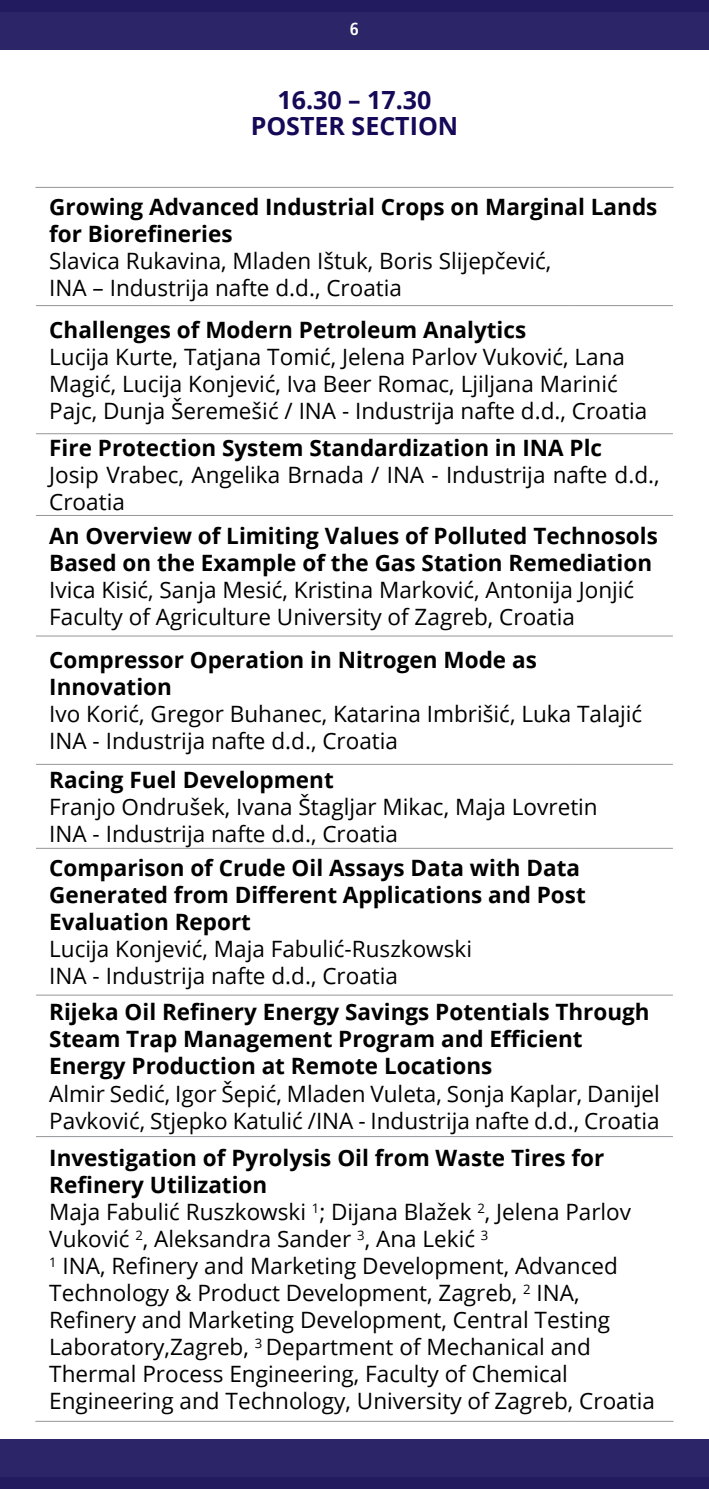
<style>
.page{position:relative;width:709px;height:1489px;background:#fff}
.page>*{position:absolute;margin:0;border:0;box-sizing:border-box;transform-origin:0 0}
.t1{font:700 25px/25.5px "Open Sans";color:#150958;text-align:center}
.t2{font:22.5px/27px "Open Sans";color:#000}
.t3{font:700 22.5px/27px "Open Sans";color:#000}
.t4{font:700 condensed 17.5px "Frutiger LT Std";color:#fff}
.s1{font-weight:700}
</style>
<div class="page">
<div style="left:0;top:12px;width:709px;height:38px;background:#2c2567"></div>
<div style="left:0;top:0;width:709px;height:12px;background:#221b60"></div>
<div style="left:0;top:1439px;width:709px;height:37px;background:#2c2567"></div>
<div style="left:0;top:1476px;width:709px;height:12px;background:#221b60"></div>
<hr style="left:35px;top:187px;width:535px;height:1px;background:#939598">
<hr style="left:570px;top:187px;width:103px;height:1px;background:#939598">
<hr style="left:36px;top:305px;width:534px;height:1px;background:#939598">
<hr style="left:570px;top:305px;width:103px;height:1px;background:#939598">
<hr style="left:36px;top:433px;width:534px;height:1px;background:#939598">
<hr style="left:570px;top:433px;width:103px;height:1px;background:#939598">
<hr style="left:36px;top:515px;width:534px;height:1px;background:#939598">
<hr style="left:570px;top:515px;width:103px;height:1px;background:#939598">
<hr style="left:36px;top:635px;width:534px;height:1px;background:#939598">
<hr style="left:570px;top:635px;width:103px;height:1px;background:#939598">
<hr style="left:36px;top:764px;width:534px;height:1px;background:#939598">
<hr style="left:570px;top:764px;width:103px;height:1px;background:#939598">
<hr style="left:36px;top:847px;width:534px;height:1px;background:#939598">
<hr style="left:570px;top:847px;width:103px;height:1px;background:#939598">
<hr style="left:36px;top:994px;width:534px;height:1px;background:#939598">
<hr style="left:570px;top:994px;width:103px;height:1px;background:#939598">
<hr style="left:36px;top:1136px;width:534px;height:1px;background:#939598">
<hr style="left:570px;top:1136px;width:103px;height:1px;background:#939598">
<hr style="left:35px;top:1420px;width:535px;height:1px;background:#939598">
<hr style="left:570px;top:1420px;width:103px;height:1px;background:#939598">
<p class="t4" style="left:350px;top:19px;width:11px">6</p>
<p class="t1" style="left:251px;top:87px;width:209px">16.30 – 17.30<br>POSTER SECTION</p>
<p class="t3" style="left:49px;top:192px;width:609px">Growing Advanced Industrial Crops on Marginal Lands for Biorefineries</p>
<p class="t2" style="left:49px;top:246px;width:503px">Slavica Rukavina, Mladen Ištuk, Boris Slijepčević,<br>INA – Industrija nafte d.d., Croatia</p>
<p class="t3" style="left:49px;top:315px;width:478px">Challenges of Modern Petroleum Analytics</p>
<p class="t2" style="left:49px;top:342px;width:599px">Lucija Kurte, Tatjana Tomić, Jelena Parlov Vuković, Lana<br>Magić, Lucija Konjević, Iva Beer Romac, Ljiljana Marinić<br>Pajc, Dunja Šeremešić / INA - Industrija nafte d.d., Croatia</p>
<p class="t3" style="left:49px;top:434px;width:554px">Fire Protection System Standardization in INA Plc</p>
<p class="t2" style="left:49px;top:461px;width:612px">Josip Vrabec, Angelika Brnada / INA - Industrija nafte d.d.,<br>Croatia</p>
<p class="t3" style="left:49px;top:521px;width:610px">An Overview of Limiting Values of Polluted Technosols<br>Based on the Example of the Gas Station Remediation</p>
<p class="t2" style="left:49px;top:575px;width:586px">Ivica Kisić, Sanja Mesić, Kristina Marković, Antonija Jonjić<br>Faculty of Agriculture University of Zagreb, Croatia</p>
<p class="t3" style="left:49px;top:646px;width:489px">Compressor Operation in Nitrogen Mode as<br>Innovation</p>
<p class="t2" style="left:49px;top:700px;width:594px">Ivo Korić, Gregor Buhanec, Katarina Imbrišić, Luka Talajić<br>INA - Industrija nafte d.d., Croatia</p>
<p class="t3" style="left:49px;top:765px;width:286px">Racing Fuel Development</p>
<p class="t2" style="left:49px;top:792px;width:550px">Franjo Ondrušek, Ivana Štagljar Mikac, Maja Lovretin<br>INA - Industrija nafte d.d., Croatia</p>
<p class="t3" style="left:49px;top:854px;width:538px">Comparison of Crude Oil Assays Data with Data<br>Generated from Different Applications and Post<br>Evaluation Report</p>
<p class="t2" style="left:49px;top:935px;width:424px">Lucija Konjević, Maja Fabulić-Ruszkowski<br>INA - Industrija nafte d.d., Croatia</p>
<p class="t3" style="left:49px;top:998px;width:602px">Rijeka Oil Refinery Energy Savings Potentials Through<br>Steam Trap Management Program and Efficient<br>Energy Production at Remote Locations</p>
<p class="t2" style="left:49px;top:1079px;width:612px">Almir Sedić, Igor Šepić, Mladen Vuleta, Sonja Kaplar, Danijel<br>Pavković, Stjepko Katulić /INA - Industrija nafte d.d., Croatia</p>
<p class="t2" style="left:49px;top:1143px;width:607px"><span class="s1">Investigation of Pyrolysis Oil from Waste Tires for Refinery Utilization<br></span>Maja Fabulić Ruszkowski <sup>1</sup>; Dijana Blažek <sup>2</sup>, Jelena Parlov Vuković <sup>2</sup>, Aleksandra Sander <sup>3</sup>, Ana Lekić <sup>3<br>1</sup> INA, Refinery and Marketing Development, Advanced Technology &amp; Product Development, Zagreb, <sup>2</sup> INA, Refinery and Marketing Development, Central Testing Laboratory,Zagreb, <sup>3</sup> Department of Mechanical and Thermal Process Engineering, Faculty of Chemical Engineering and Technology, University of Zagreb, Croatia</p>
</div>
